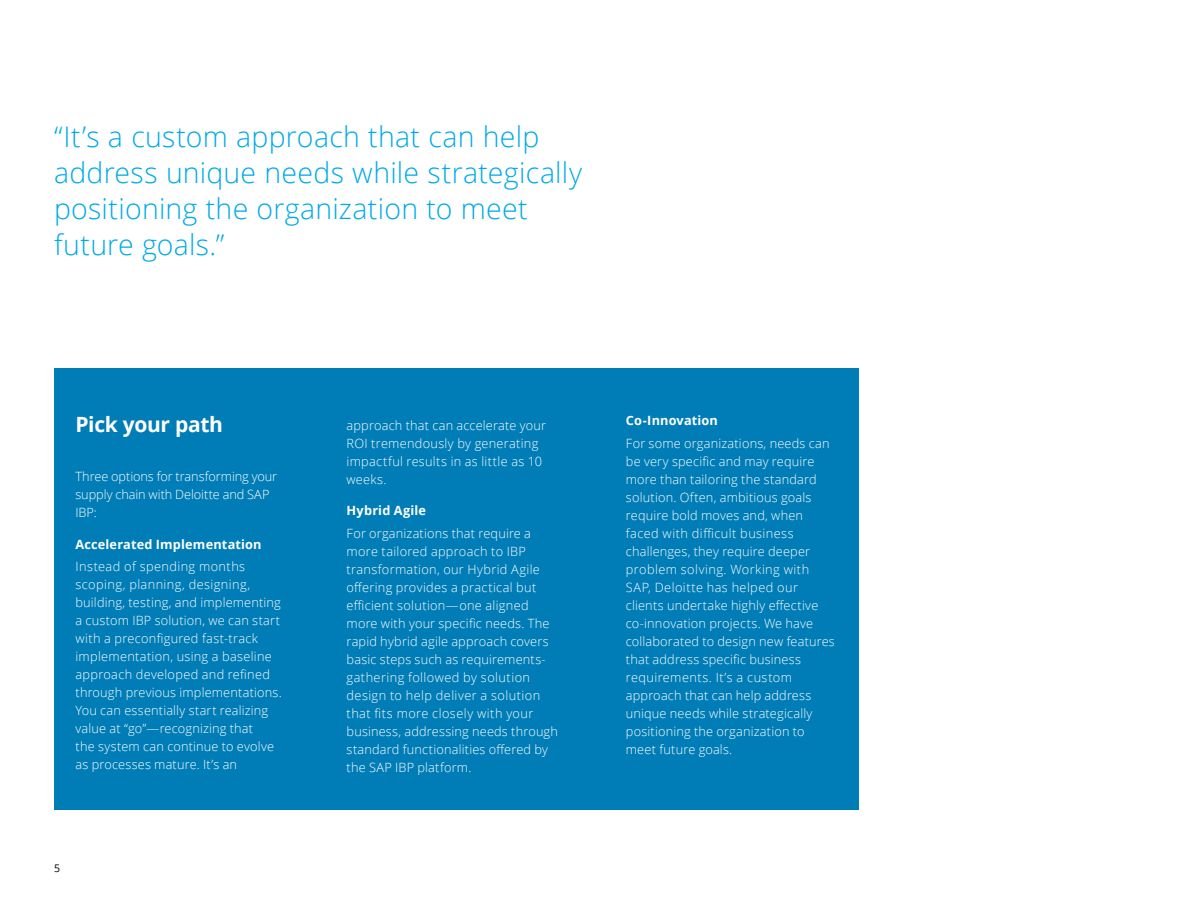
<style>
.page{position:relative;width:1188px;height:918px;background:#fff}
.page>*{position:absolute;margin:0;border:0;box-sizing:border-box;transform-origin:0 0}
.t1{font:300 28.5px/36px "Open Sans";letter-spacing:.01em;color:#00aae7}
.t2{font:700 21px "Open Sans";letter-spacing:-.015em;color:#fff}
.t3{font:300 12.75px/18px "Open Sans";letter-spacing:.015em;color:#fff}
.t4{font:300 12.75px/18px "Open Sans";letter-spacing:-.005em;color:#fff}
.t5{font:700 12.75px "Open Sans";letter-spacing:.01em;color:#fff}
.t6{font:10.5px "Open Sans";color:#000}
</style>
<div class="page">
<div style="left:54px;top:368px;width:805px;height:442px;background:#007db6"></div>
<h1 class="t1" style="left:54px;top:118px;width:530px">“It’s a custom approach that can help address unique needs while strategically positioning the organization to meet future goals.”</h1>
<h2 class="t2" style="left:76px;top:409px;width:149px">Pick your path</h2>
<p class="t4" style="left:76px;top:467px;width:203px">Three options for transforming your supply chain with Deloitte and SAP<br>IBP:</p>
<p class="t5" style="left:76px;top:535px;width:188px">Accelerated Implementation</p>
<p class="t3" style="left:76px;top:557px;width:208px">Instead of spending months scoping, planning, designing, building, testing, and implementing a custom IBP solution, we can start with a preconfigured fast-track implementation, using a baseline approach developed and refined through previous implementations.<br>You can essentially start realizing value at “go”—recognizing that<br>the system can continue to evolve as processes mature. It’s an</p>
<p class="t6" style="left:54px;top:861px;width:8px">5</p>
<p class="t3" style="left:347px;top:416px;width:201px">approach that can accelerate your<br>ROI tremendously by generating impactful results in as little as 10 weeks.</p>
<p class="t5" style="left:347px;top:502px;width:81px">Hybrid Agile</p>
<p class="t3" style="left:347px;top:524px;width:213px">For organizations that require a more tailored approach to IBP transformation, our Hybrid Agile offering provides a practical but efficient solution—one aligned more with your specific needs. The rapid hybrid agile approach covers basic steps such as requirements&shy;gathering followed by solution design to help deliver a solution that fits more closely with your business, addressing needs through standard functionalities offered by the SAP IBP platform.</p>
<p class="t5" style="left:626px;top:412px;width:94px">Co-Innovation</p>
<p class="t3" style="left:626px;top:434px;width:210px">For some organizations, needs can be very specific and may require more than tailoring the standard solution. Often, ambitious goals require bold moves and, when faced with difficult business challenges, they require deeper problem solving. Working with<br>SAP, Deloitte has helped our clients undertake highly effective co-innovation projects. We have collaborated to design new features that address specific business requirements. It’s a custom approach that can help address unique needs while strategically positioning the organization to meet future goals.</p>
</div>
